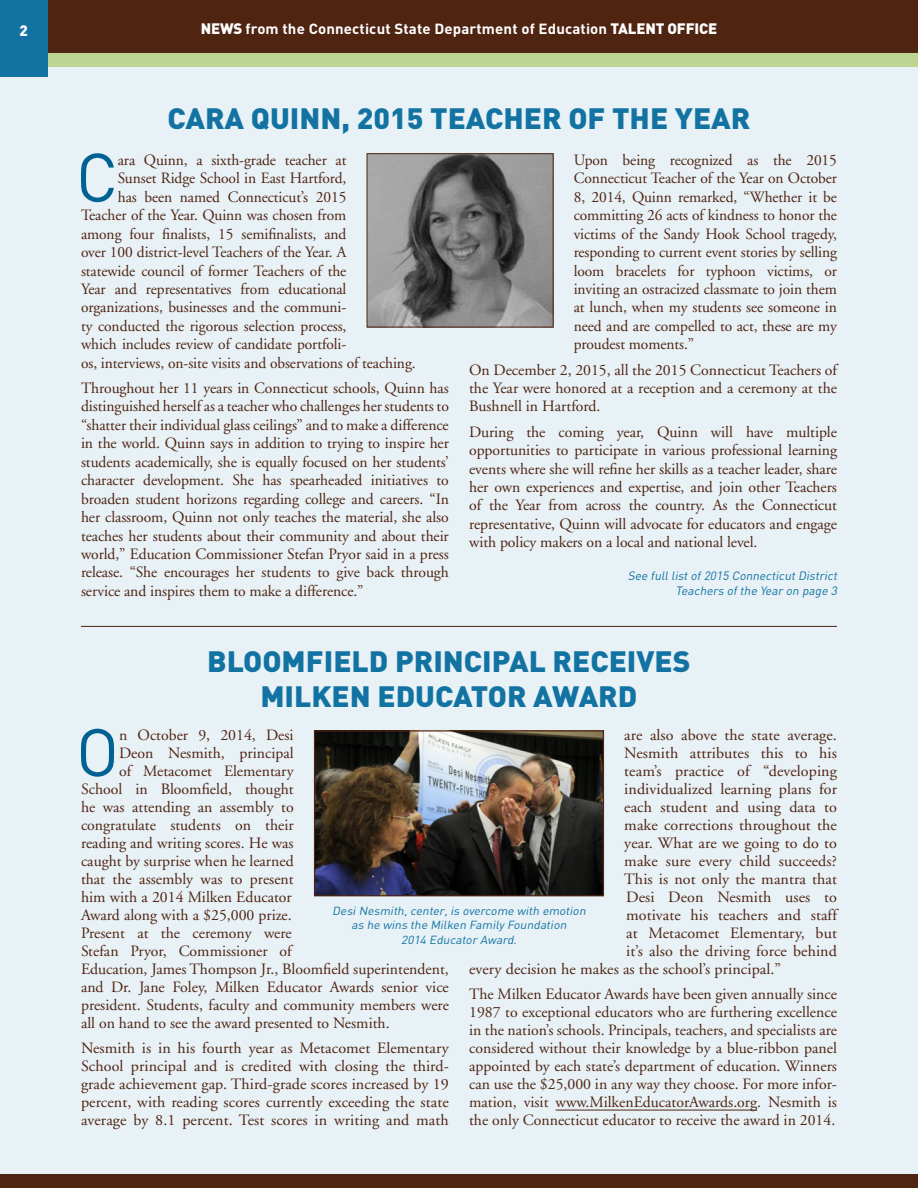
<style>
.page{position:relative;width:918px;height:1188px;background:#fff}
.page>*{position:absolute;margin:0;border:0;box-sizing:border-box;transform-origin:0 0}
.main_body_style{font:67.65px "DIN";color:#006192}
.main_body_style-2{font:66.3px "DIN";color:#006192}
.t1{font:900 29.1px/34.5px "DIN";color:#1273a2;text-align:center}
.main_body_style-3{font:15.75px/18.5px "Adobe Garamond";color:#4f2411;text-align:justify}
.t2{font:900 15px "DIN";color:#fff}
.t3{font:700 14.55px "DIN";letter-spacing:.01em;color:#fff}
.t4{font:italic 12px/14.4px "DIN";color:#1273a2;text-align:right}
.main_body_style-4{font:italic 11.7px/14.4px "DIN";color:#1273a2;text-align:center}
.s1{font-weight:900;font-size:15px}
</style>
<div class="page">
<div style="left:0;top:67px;width:918px;height:1107px;background:#e7f1f6"></div>
<div style="left:0;top:1174px;width:918px;height:14px;background:#4f2411"></div>
<div style="left:48px;top:0;width:870px;height:54px;background:#4f2411"></div>
<div style="left:48px;top:54px;width:870px;height:13px;background:#bcd592"></div>
<div style="left:0;top:0;width:48px;height:77px;background:#1273a2"></div>
<hr style="left:81px;top:626px;width:756px;height:1px;background:#4f2411">
<hr style="left:556px;top:1110px;width:201px;height:1px;background:#4f2411">
<img style="left:369px;top:155px;width:182px;height:170px">
<img style="left:316px;top:732px;width:286px;height:162px">
<div style="left:314px;top:730px;width:290px;height:166px;border:1px solid #4f2411"></div>
<p class="t2" style="left:20px;top:21px;width:10px">2</p>
<p class="t3" style="left:201px;top:19px;width:518px"><span class="s1">NEWS</span> from the Connecticut State Department of Education <span class="s1">TALENT OFFICE</span></p>
<h1 class="t1" style="left:168px;top:99px;width:584px">CARA QUINN, 2015 TEACHER OF THE YEAR</h1>
<p class="main_body_style" style="left:76px;top:135px;width:44px">C</p>
<p class="main_body_style-3" style="left:118px;top:151px;width:230px">ara Quinn, a sixth-grade teacher at</p>
<p class="main_body_style-3" style="left:118px;top:170px;width:230px">Sunset Ridge School in East Hartford,</p>
<p class="main_body_style-3" style="left:118px;top:188px;width:230px">has been named Connecticut’s 2015</p>
<p class="main_body_style-3" style="left:81px;top:206px;width:267px">Teacher of the Year. Quinn was chosen from</p>
<p class="main_body_style-3" style="left:81px;top:225px;width:267px">among four finalists, 15 semifinalists, and</p>
<p class="main_body_style-3" style="left:81px;top:243px;width:267px">over 100 district-level Teachers of the Year. A</p>
<p class="main_body_style-3" style="left:81px;top:262px;width:267px">statewide council of former Teachers of the</p>
<p class="main_body_style-3" style="left:81px;top:280px;width:267px">Year and representatives from educational</p>
<p class="main_body_style-3" style="left:81px;top:299px;width:267px">organizations, businesses and the communi-</p>
<p class="main_body_style-3" style="left:81px;top:317px;width:267px">ty conducted the rigorous selection process,</p>
<p class="main_body_style-3" style="left:81px;top:335px;width:267px">which includes review of candidate portfoli-</p>
<p class="main_body_style-3" style="left:81px;top:354px;width:336px">os, interviews, on-site visits and observations of teaching.</p>
<p class="main_body_style-3" style="left:81px;top:379px;width:369px">Throughout her 11 years in Connecticut schools, Quinn has distinguished herself as a teacher who challenges her students to “shatter their individual glass ceilings” and to make a difference in the world. Quinn says in addition to trying to inspire her students academically, she is equally focused on her students’ character development. She has spearheaded initiatives to broaden student horizons regarding college and careers. “In her classroom, Quinn not only teaches the material, she also teaches her students about their community and about their world,” Education Commissioner Stefan Pryor said in a press release. “She encourages her students to give back through service and inspires them to make a difference.”</p>
<p class="main_body_style-3" style="left:574px;top:151px;width:265px">Upon being recognized as the 2015<br>Connecticut Teacher of the Year on October 8, 2014, Quinn remarked, “Whether it be committing 26 acts of kindness to honor the victims of the Sandy Hook School tragedy, responding to current event stories by selling loom bracelets for typhoon victims, or inviting an ostracized classmate to join them at lunch, when my students see someone in need and are compelled to act, these are my proudest moments.”</p>
<p class="main_body_style-3" style="left:469px;top:361px;width:369px">On December 2, 2015, all the 2015 Connecticut Teachers of the Year were honored at a reception and a ceremony at the Bushnell in Hartford.</p>
<p class="main_body_style-3" style="left:469px;top:423px;width:369px">During the coming year, Quinn will have multiple opportunities to participate in various professional learning events where she will refine her skills as a teacher leader, share her own experiences and expertise, and join other Teachers of the Year from across the country. As the Connecticut representative, Quinn will advocate for educators and engage with policy makers on a local and national level.</p>
<p class="t4" style="left:628px;top:569px;width:213px">See fulllistof2015 ConnecticutDistrict<br>Teachers ofthe Year on page 3</p>
<h1 class="t1" style="left:207px;top:643px;width:485px">BLOOMFIELD PRINCIPAL RECEIVES<br>MILKEN EDUCATOR AWARD</h1>
<p class="main_body_style-2" style="left:76px;top:711px;width:45px">O</p>
<p class="main_body_style-3" style="left:119px;top:726px;width:176px">n October 9, 2014, Desi</p>
<p class="main_body_style-3" style="left:624px;top:726px;width:214px">are also above the state average.</p>
<p class="main_body_style-3" style="left:624px;top:745px;width:214px">Nesmith attributes this to his</p>
<p class="main_body_style-3" style="left:624px;top:763px;width:214px">team’s practice of “developing</p>
<p class="main_body_style-3" style="left:624px;top:781px;width:214px">individualized learning plans for</p>
<p class="main_body_style-3" style="left:624px;top:799px;width:214px">each student and using data to</p>
<p class="main_body_style-3" style="left:624px;top:817px;width:214px">make corrections throughout the</p>
<p class="main_body_style-3" style="left:624px;top:835px;width:214px">year. What are we going to do to</p>
<p class="main_body_style-3" style="left:624px;top:853px;width:214px">make sure every child succeeds?</p>
<p class="main_body_style-3" style="left:624px;top:871px;width:214px">This is not only the mantra that</p>
<p class="main_body_style-3" style="left:626px;top:889px;width:212px">Desi Deon Nesmith uses to</p>
<p class="main_body_style-3" style="left:626px;top:907px;width:212px">motivate his teachers and staff</p>
<p class="main_body_style-3" style="left:626px;top:925px;width:212px">at Metacomet Elementary, but</p>
<p class="main_body_style-3" style="left:626px;top:943px;width:212px">it’s also the driving force behind</p>
<p class="main_body_style-3" style="left:469px;top:961px;width:313px">every decision he makes as the school’s principal.”</p>
<p class="main_body_style-3" style="left:469px;top:985px;width:369px;line-height:18px">The Milken Educator Awards have been given annually since 1987 to exceptional educators who are furthering excellence in the nation’s schools. Principals, teachers, and specialists are considered without their knowledge by a blue-ribbon panel appointed by each state’s department of education. Winners can use the $25,000 in any way they choose. For more infor&shy;mation, visit www.MilkenEducatorAwards.org. Nesmith is the only Connecticut educator to receive the award in 2014.</p>
<p class="main_body_style-3" style="left:119px;top:745px;width:176px">Deon Nesmith, principal</p>
<p class="main_body_style-3" style="left:119px;top:763px;width:176px">of Metacomet Elementary</p>
<p class="main_body_style-3" style="left:81px;top:781px;width:214px">School in Bloomfield, thought</p>
<p class="main_body_style-3" style="left:81px;top:799px;width:214px">he was attending an assembly to</p>
<p class="main_body_style-3" style="left:81px;top:817px;width:214px">congratulate students on their</p>
<p class="main_body_style-3" style="left:81px;top:835px;width:214px">reading and writing scores. He was</p>
<p class="main_body_style-3" style="left:81px;top:853px;width:214px">caught by surprise when he learned</p>
<p class="main_body_style-3" style="left:81px;top:871px;width:214px">that the assembly was to present</p>
<p class="main_body_style-3" style="left:81px;top:889px;width:212px">him with a 2014 Milken Educator</p>
<p class="main_body_style-3" style="left:81px;top:907px;width:212px">Award along with a $25,000 prize.</p>
<p class="main_body_style-3" style="left:81px;top:925px;width:212px">Present at the ceremony were</p>
<p class="main_body_style-3" style="left:81px;top:943px;width:212px">Stefan Pryor, Commissioner of</p>
<p class="main_body_style-3" style="left:81px;top:961px;width:369px">Education, James Thompson Jr., Bloomfield superintendent,</p>
<p class="main_body_style-3" style="left:81px;top:979px;width:369px">and Dr. Jane Foley, Milken Educator Awards senior vice</p>
<p class="main_body_style-3" style="left:81px;top:997px;width:369px">president. Students, faculty and community members were</p>
<p class="main_body_style-3" style="left:81px;top:1015px;width:310px">all on hand to see the award presented to Nesmith.</p>
<p class="main_body_style-3" style="left:81px;top:1039px;width:369px;line-height:18px">Nesmith is in his fourth year as Metacomet Elementary School principal and is credited with closing the third&shy;grade achievement gap. Third-grade scores increased by 19 percent, with reading scores currently exceeding the state average by 8.1 percent. Test scores in writing and math</p>
<p class="main_body_style-4" style="left:332px;top:903px;width:257px">DesiNesmith,center,is overcome with emotion as he wins the Milken Family Foundation<br>2014 Educator Award.</p>
</div>
